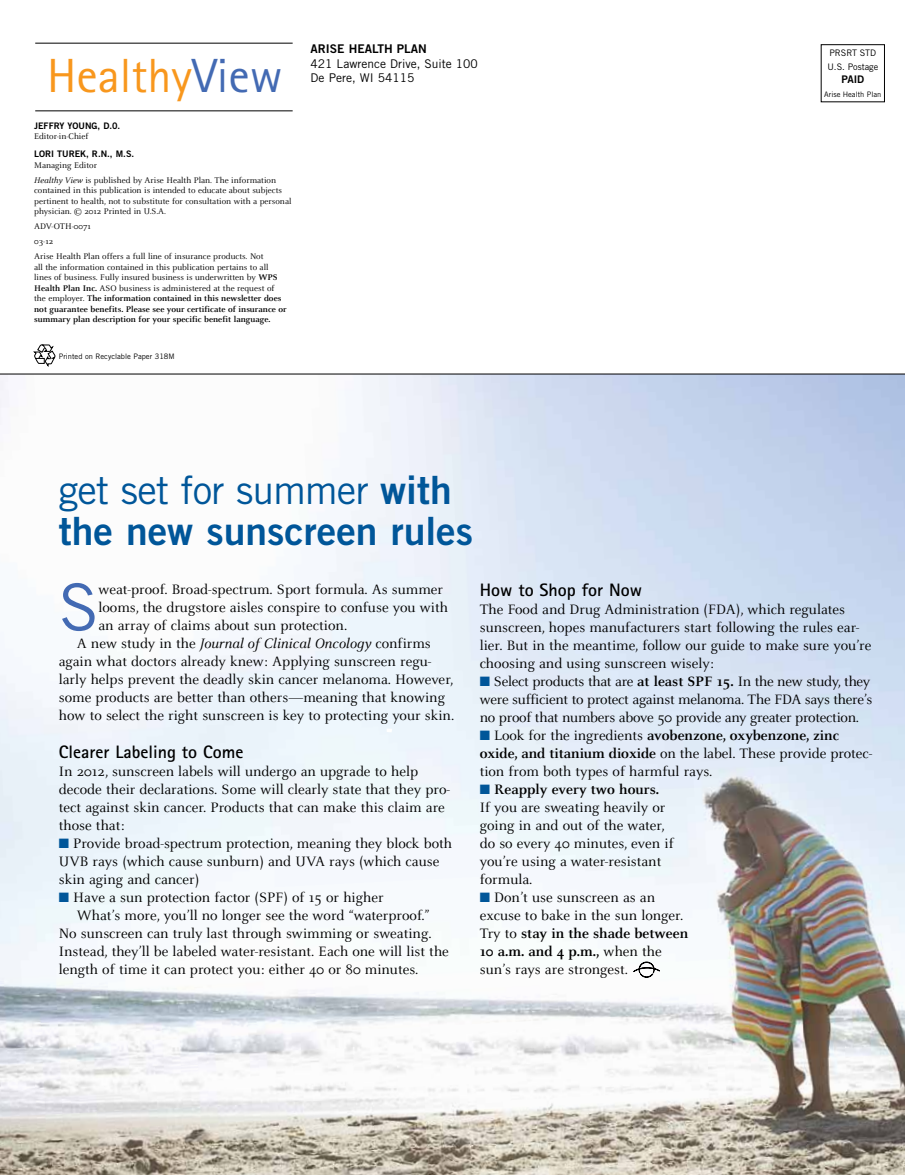
<style>
.page{position:relative;width:905px;height:1175px;background:#fff}
.page>*{position:absolute;margin:0;border:0;box-sizing:border-box;transform-origin:0 0}
.t1{font:64.8px "Trade Gothic LT Std";color:#436ab3}
.t2{font:48px "Rotis Sans Serif OTF";color:#f8971d}
.t3{font:39px "Trade Gothic LT Std Bd 2";color:#005699}
.t4{font:39px "Trade Gothic LT Std";letter-spacing:-.02em;color:#005699}
.t5{font:700 18px "Rotis Sans Serif OTF";color:#000}
.t6{font:15px/18px "Celeste OT";color:#000}
.t7{font:15px/18px "Celeste OT";letter-spacing:-.02em;color:#000}
.t8{font:italic 15px "Celeste OT";color:#000}
.t9{font:12px "Trade Gothic LT Std";color:#000}
.t10{font:12px "Trade Gothic LT Std Bd 2";color:#000}
.t11{font:10.5px "Trade Gothic LT Std Bd 2";color:#000}
.t12{font:700 9px/10.5px "Celeste OT";color:#000}
.t13{font:9px/15px "Celeste OT";color:#000}
.t14{font:9px "Trade Gothic LT Std Bd 2";color:#000}
.t15{font:9px/13.5px "Trade Gothic LT Std";color:#000}
.t16{font:7.5px "Trade Gothic LT Std";color:#000}
.s1{color:#436ab3}
.s2{font-style:italic}
.s3{font-weight:400}
.s4{font-family:"Trade Gothic LT Std Bd 2"}
.s5{font-style:normal}
.s6{color:#005699}
.s7{font-weight:700}
</style>
<div class="page">
<img style="left:0;top:375px;width:904px;height:799px">
<svg style="left:633px;top:962px;width:26px;height:15px"></svg>
<hr style="left:35px;top:111px;width:258px;height:1px;background:#000">
<hr style="left:35px;top:43px;width:258px;height:1px;background:#000">
<svg style="left:34px;top:345px;width:21px;height:21px"></svg>
<svg style="left:433px;top:683px;width:3px;height:4px"></svg>
<svg style="left:386px;top:728px;width:6px;height:4px"></svg>
<hr style="left:0;top:374px;width:904px;height:1px;background:#000">
<h2 class="t2" style="left:47px;top:47px;width:237px">Healthy<span class="s1">View</span></h2>
<p class="t14" style="left:34px;top:120px;width:11px">JEFFR</p>
<p class="t14" style="left:59px;top:120px;width:62px">Y YOUNG, D.0.</p>
<p class="t13" style="left:34px;top:129px;width:56px">Editor-in-Chief</p>
<p class="t14" style="left:34px;top:149px;width:102px">LORI TUREK, R.N., M.S.</p>
<p class="t13" style="left:34px;top:158px;width:243px">Managing Editor<br><span class="s2">Healthy View</span> is published by Arise Health Plan. The information</p>
<p class="t13" style="left:34px;top:185px;width:259px;line-height:10.5px">contained in this publication is intended to educate about subjects pertinent to health, not to substitute for consultation with a personal physician. © 2012 Printed in U.S.A.</p>
<p class="t13" style="left:34px;top:219px;width:231px">ADV-OTH-0071<br>03-12<br>Arise Health Plan offers a full line of insurance products. Not</p>
<p class="t12" style="left:34px;top:262px;width:254px"><span class="s3">all the information contained in this publication pertains to all lines of business. Fully insured business is underwritten by</span> WPS Health Plan Inc. <span class="s3">ASO business is administered at the request of the employer.</span> The information contained in this newsletter does not guarantee benefits. Please see your certificate of insurance or summary plan description for your specific benefit language.</p>
<p class="t16" style="left:59px;top:351px;width:117px">Printed on Recyclable Paper 318M</p>
<p class="t10" style="left:310px;top:41px;width:23px">ARISE</p>
<p class="t10" style="left:348px;top:41px;width:80px">HEALTH PLAN</p>
<p class="t9" style="left:310px;top:56px;width:169px">421 Lawrence Drive, Suite 100</p>
<p class="t9" style="left:310px;top:70px;width:105px">De Pere, WI 54115</p>
<h3 class="t4" style="left:59px;top:467px;width:394px">get set for summer <span class="s4">WITH</span></h3>
<h3 class="t3" style="left:59px;top:507px;width:416px">THE NEW SUNSCREEN RULES</h3>
<p class="t15" style="left:827px;top:46px;width:52px">PRSRT STD<br>U.S. Postage</p>
<p class="t11" style="left:841px;top:73px;width:24px">PAID</p>
<p class="t16" style="left:824px;top:90px;width:59px">Arise Health Plan</p>
<h1 class="t1" style="left:59px;top:568px;width:41px">S</h1>
<p class="t6" style="left:98px;top:581px;width:346px">weat-proof. Broad-spectrum. Sport formula. As summer</p>
<p class="t6" style="left:98px;top:599px;width:351px">looms, the drugstore aisles conspire to confuse you with</p>
<p class="t6" style="left:98px;top:617px;width:250px">an array of claims about sun protection.</p>
<p class="t8" style="left:77px;top:635px;width:355px"><span class="s5">A new study in the</span> Journal of Clinical Oncology <span class="s5">confirms</span></p>
<p class="t6" style="left:59px;top:653px;width:374px">again what doctors already knew: Applying sunscreen regu-</p>
<p class="t6" style="left:59px;top:671px;width:396px">larly helps prevent the deadly skin cancer melanoma. However,</p>
<p class="t6" style="left:59px;top:689px;width:388px">some products are better than others—meaning that knowing</p>
<p class="t6" style="left:59px;top:707px;width:397px">how to select the right sunscreen is key to protecting your skin.</p>
<p class="t5" style="left:59px;top:740px;width:186px">Clearer Labeling to Come</p>
<p class="t6" style="left:59px;top:762px;width:392px">In 2012, sunscreen labels will undergo an upgrade to help decode their declarations. Some will clearly state that they pro&shy;tect against skin cancer. Products that can make this claim are those that:</p>
<p class="t6" style="left:59px;top:834px;width:395px"><span class="s6">■</span> Provide broad-spectrum protection, meaning they block both<br>UVB rays (which cause sunburn) and UVA rays (which cause skin aging and cancer)</p>
<p class="t6" style="left:59px;top:888px;width:326px"><span class="s6">■</span> Have a sun protection factor (SPF) of 15 or higher</p>
<p class="t6" style="left:77px;top:906px;width:354px">What’s more, you’ll no longer see the word “waterproof.”</p>
<p class="t6" style="left:59px;top:924px;width:374px">No sunscreen can truly last through swimming or sweating.</p>
<p class="t6" style="left:59px;top:942px;width:391px">Instead, they’ll be labeled water-resistant. Each one will list the</p>
<p class="t6" style="left:59px;top:960px;width:361px">length of time it can protect you: either 40 or 80 minutes.</p>
<p class="t5" style="left:480px;top:578px;width:164px">How to Shop for Now</p>
<p class="t6" style="left:480px;top:600px;width:393px">The Food and Drug Administration (FDA), which regulates sunscreen, hopes manufacturers start following the rules ear&shy;lier. But in the meantime, follow our guide to make sure you’re choosing and using sunscreen wisely:</p>
<p class="t7" style="left:480px;top:672px;width:394px"><span class="s6">■</span> Select products that are <span class="s7">at least SPF 15.</span> In the new study, they were sufficient to protect against melanoma. The FDA says there’s no proof that numbers above 50 provide any greater protection.</p>
<p class="t6" style="left:480px;top:726px;width:394px"><span class="s6">■</span> Look for the ingredients <span class="s7">avobenzone, oxybenzone, zinc oxide, and titanium dioxide</span> on the label. These provide protec&shy;tion from both types of harmful rays.</p>
<p class="t6" style="left:480px;top:780px;width:195px"><span class="s6">■</span> <span class="s7">Reapply every two hours.<br></span>If you are sweating heavily or going in and out of the water, do so every 40 minutes, even if you’re using a water-resistant formula.</p>
<p class="t6" style="left:480px;top:888px;width:210px"><span class="s6">■</span> Don’t use sunscreen as an excuse to bake in the sun longer.<br>Try to <span class="s7">stay in the shade between<br>10 a.m. and 4 p.m.,</span> when the sun’s rays are strongest.</p>
</div>
